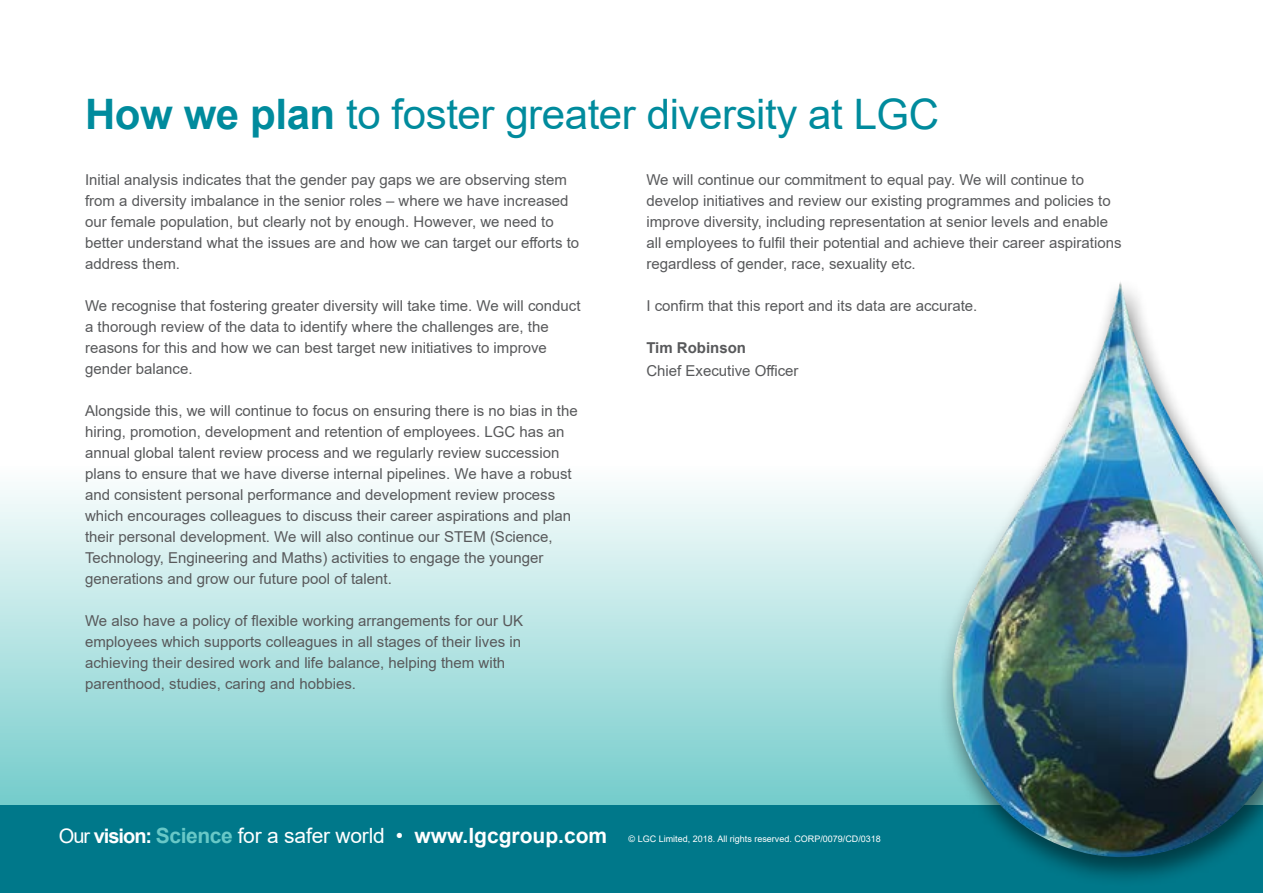
<style>
.page{position:relative;width:1263px;height:893px;background:#fff}
.page>*{position:absolute;margin:0;border:0;box-sizing:border-box;transform-origin:0 0}
.t1{font:42px "Arial";letter-spacing:-.01em;color:#008b9d}
.t2{font:700 21px "Arial";color:#fff}
.t3{font:15px/21px "Arial";color:#58595b}
.t4{font:700 15px "Arial";color:#58595b}
.t5{font:9px "Arial";color:#fff}
.s1{font-weight:700}
.s2{font-weight:400;font-size:19.95px}
.s3{font-size:19.95px}
.s4{color:#68c8c7}
.s5{font-weight:400}
</style>
<div class="page">
<svg style="left:0;top:488px;width:937px;height:318px"></svg>
<div style="left:0;top:806px;width:1263px;height:87px;background:#00788a"></div>
<div style="left:937px;top:276px;width:326px;height:612px;background:#000;opacity:.5"></div>
<img style="left:944px;top:280px;width:319px;height:583px">
<h1 class="t1" style="left:85px;top:86px;width:856px"><span class="s1">How we plan</span> to foster greater diversity at LGC</h1>
<p class="t3" style="left:85px;top:169px;width:496px">Initial analysis indicates that the gender pay gaps we are observing stem from a diversity imbalance in the senior roles – where we have increased our female population, but clearly not by enough. However, we need to better understand what the issues are and how we can target our efforts to address them.</p>
<p class="t3" style="left:85px;top:295px;width:497px">We recognise that fostering greater diversity will take time. We will conduct a thorough review of the data to identify where the challenges are, the reasons for this and how we can best target new initiatives to improve gender balance.</p>
<p class="t3" style="left:85px;top:400px;width:494px">Alongside this, we will continue to focus on ensuring there is no bias in the hiring, promotion, development and retention of employees. LGC has an annual global talent review process and we regularly review succession plans to ensure that we have diverse internal pipelines. We have a robust and consistent personal performance and development review process which encourages colleagues to discuss their career aspirations and plan their personal development. We will also continue our STEM (Science, Technology, Engineering and Maths) activities to engage the younger generations and grow our future pool of talent.</p>
<p class="t3" style="left:85px;top:610px;width:440px">We also have a policy of flexible working arrangements for our UK employees which supports colleagues in all stages of their lives in achieving their desired work and life balance, helping them with parenthood, studies, caring and hobbies.</p>
<p class="t3" style="left:646px;top:169px;width:477px">We will continue our commitment to equal pay. We will continue to develop initiatives and review our existing programmes and policies to improve diversity, including representation at senior levels and enable all employees to fulfil their potential and achieve their career aspirations regardless of gender, race, sexuality etc.</p>
<p class="t3" style="left:646px;top:295px;width:332px">I confirm that this report and its data are accurate.</p>
<p class="t4" style="left:646px;top:337px;width:101px">Tim Robinson</p>
<p class="t3" style="left:646px;top:360px;width:154px">Chief Executive Officer</p>
<h2 class="t2" style="left:59px;top:820px;width:550px"><span class="s2">Our</span> <span class="s3">vision:</span> <span class="s4">Science</span> <span class="s5">for a safer world •</span> www.lgcgroup.com</h2>
<p class="t5" style="left:629px;top:833px;width:254px">© LGC Limited, 2018. All rights reserved. CORP/0079/CD/0318</p>
</div>
